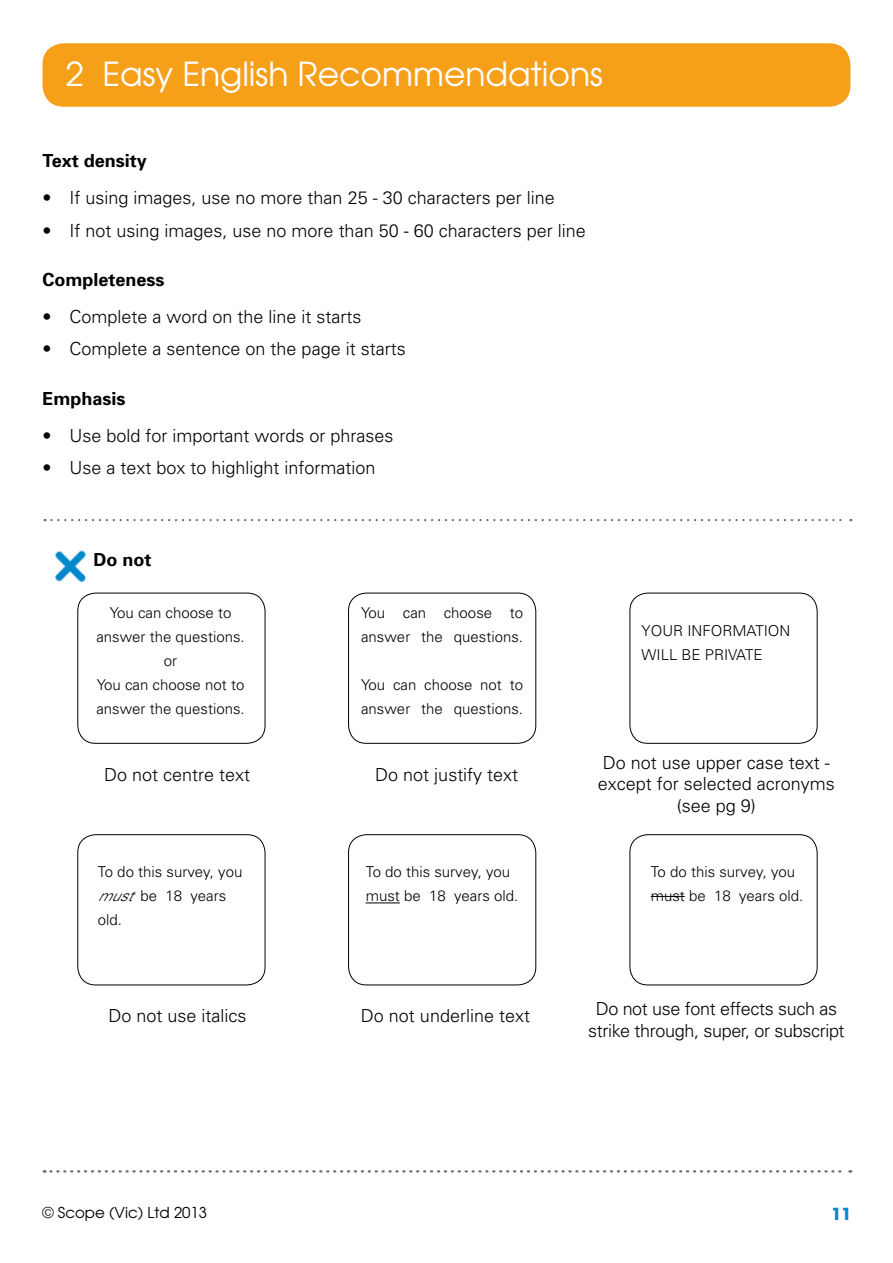
<style>
.page{position:relative;width:893px;height:1263px;background:#fff}
.page>*{position:absolute;margin:0;border:0;box-sizing:border-box;transform-origin:0 0}
.t1{font:33px "Avant Garde";color:#fff}
.t2{font:300 18px/21.6px "Univers";color:#000;text-align:center}
.t3{font:300 18px/21.6px "Univers";letter-spacing:-.02em;color:#000;text-align:center}
.t4{font:700 18px "Univers";color:#000}
.t5{font:700 16.5px "Avant Garde";color:#0089cf}
.t6{font:300 15px/24px "Univers";color:#000}
.t7{font:15px "Avant Garde";color:#000}
.s1{font-style:italic}
</style>
<div class="page">
<div style="left:43px;top:43px;width:807px;height:64px;background:#f6a01a;border-radius:21px"></div>
<div style="left:348px;top:834px;width:188px;height:151px;border:1px solid #000;border-radius:18px"></div>
<div style="left:629px;top:834px;width:188px;height:151px;border:1px solid #000;border-radius:18px"></div>
<svg style="left:44px;top:1170px;width:807px;height:2px"></svg>
<svg style="left:45px;top:519px;width:806px;height:2px"></svg>
<div style="left:77px;top:593px;width:188px;height:151px;border:1px solid #000;border-radius:18px"></div>
<hr style="left:366px;top:902px;width:34px;height:1px;background:#000">
<hr style="left:651px;top:896px;width:34px;height:1px;background:#000">
<div style="left:77px;top:834px;width:188px;height:151px;border:1px solid #000;border-radius:18px"></div>
<div style="left:348px;top:593px;width:188px;height:151px;border:1px solid #000;border-radius:18px"></div>
<div style="left:629px;top:593px;width:188px;height:151px;border:1px solid #000;border-radius:18px"></div>
<img style="left:55px;top:550px;width:31px;height:33px">
<h1 class="t1" style="left:66px;top:54px;width:539px">2 Easy English Recommendations</h1>
<p class="t4" style="left:43px;top:150px;width:106px">Text density</p>
<p class="t2" style="left:43px;top:187px;width:514px">• If using images, use no more than 25 - 30 characters per line</p>
<p class="t2" style="left:43px;top:219px;width:545px">• If not using images, use no more than 50 - 60 characters per line</p>
<p class="t4" style="left:43px;top:269px;width:124px">Completeness</p>
<p class="t2" style="left:43px;top:306px;width:321px">• Complete a word on the line it starts</p>
<p class="t2" style="left:43px;top:338px;width:365px">• Complete a sentence on the page it starts</p>
<p class="t4" style="left:43px;top:388px;width:84px">Emphasis</p>
<p class="t2" style="left:43px;top:425px;width:353px">• Use bold for important words or phrases</p>
<p class="t2" style="left:43px;top:457px;width:335px">• Use a text box to highlight information</p>
<p class="t4" style="left:93px;top:549px;width:59px">Do not</p>
<p class="t6" style="left:96px;top:600px;width:150px;text-align:center">You can choose to answer the questions. or<br>You can choose not to answer the questions.</p>
<p class="t6" style="left:361px;top:600px;width:163px">You can choose to answer the questions.</p>
<p class="t6" style="left:361px;top:672px;width:163px">You can choose not to answer the questions.</p>
<p class="t6" style="left:641px;top:618px;width:150px">YOUR INFORMATION<br>WILL BE PRIVATE</p>
<p class="t2" style="left:651px;top:626px;width:147px;line-height:24px;text-align:left">INFORMATION<br>WILL BE PRIVATE</p>
<p class="t2" style="left:104px;top:763px;width:148px">Do not centre text</p>
<p class="t2" style="left:375px;top:763px;width:145px">Do not justify text</p>
<p class="t2" style="left:598px;top:752px;width:239px">Do not use upper case text - except for selected acronyms (see pg 9)</p>
<p class="t6" style="left:98px;top:860px;width:146px">To do this survey, you <span class="s1">must</span>be 18 years old.</p>
<p class="t6" style="left:366px;top:860px;width:154px">To do this survey, you must be 18 years old.</p>
<p class="t2" style="left:109px;top:1005px;width:140px">Do not use italics</p>
<p class="t2" style="left:361px;top:1004px;width:171px">Do not underline text</p>
<p class="t6" style="left:651px;top:860px;width:154px">To do this survey, you must be 18 years old.</p>
<p class="t3" style="left:588px;top:998px;width:258px">Do not use font effects such as strike through, super, or subscript</p>
<p class="t7" style="left:43px;top:1203px;width:166px">© Scope (Vic) Ltd 2013</p>
<p class="t5" style="left:831px;top:1203px;width:22px">11</p>
</div>
